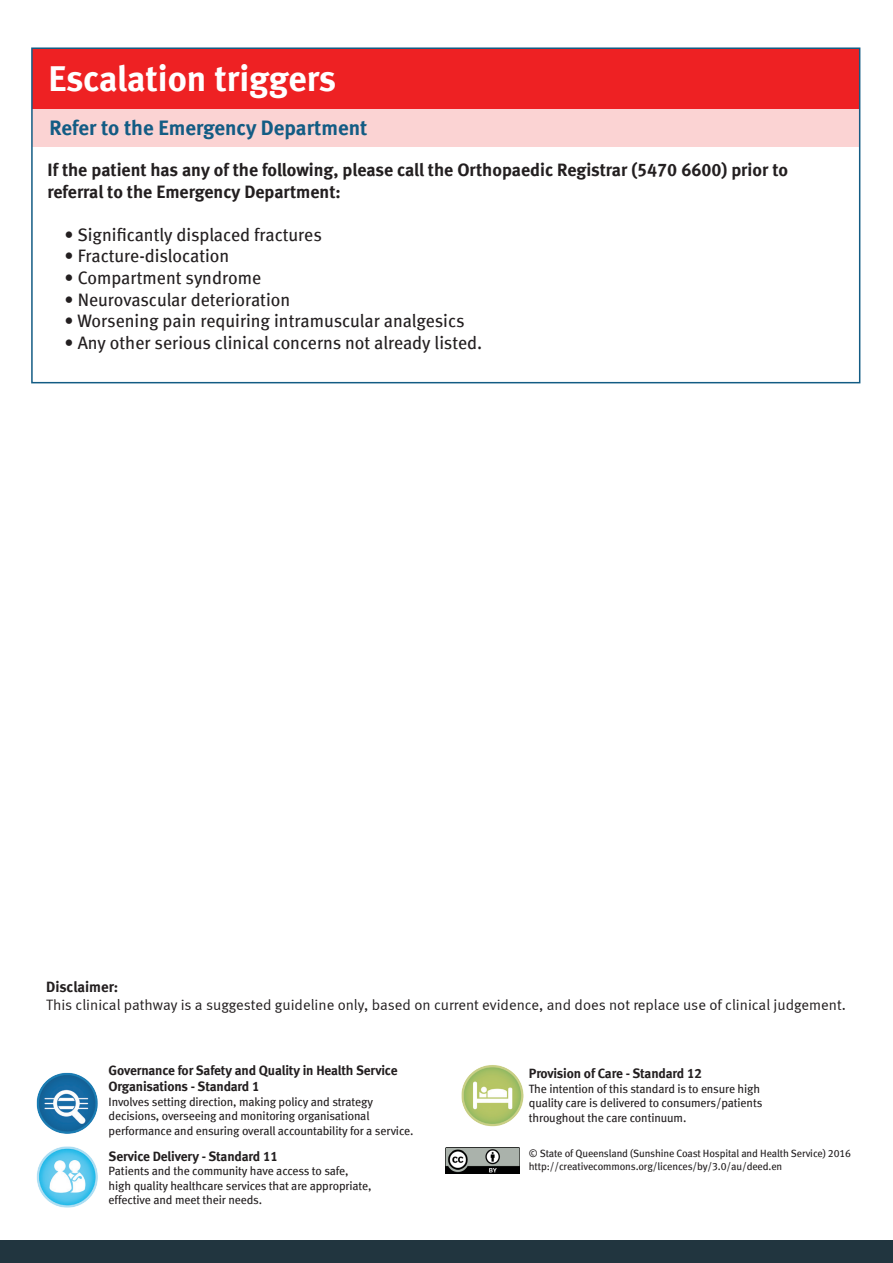
<style>
.page{position:relative;width:893px;height:1263px;background:#fff}
.page>*{position:absolute;margin:0;border:0;box-sizing:border-box;transform-origin:0 0}
.t1{font:36px "Meta Bold LF";letter-spacing:-.005em;color:#fff}
.t2{font:21px "Meta Bold LF";color:#135c84}
.t3{font:18px "Meta Book LF";color:#231f20}
.t4{font:18px/21.6px "Meta Bold LF";color:#231f20}
.t5{font:15px/18px "Meta Normal LF";color:#231f20}
.t6{font:13.5px/16.2px "Meta Bold LF";letter-spacing:-.01em;color:#231f20}
.t7{font:12px/14.4px "Meta Book LF";letter-spacing:-.01em;color:#231f20}
.t8{font:10.5px/12.6px "Meta Book LF";letter-spacing:-.01em;color:#231f20}
.s1{font-family:"Meta Bold LF"}
</style>
<div class="page">
<div style="left:32px;top:48px;width:828px;height:60px;background:#ee2123"></div>
<div style="left:32px;top:108px;width:828px;height:39px;background:#fbd3d3"></div>
<div style="left:31px;top:47px;width:829px;height:336px;border:2px solid #135c84"></div>
<div style="left:1px;top:1240px;width:892px;height:23px;background:#21353f"></div>
<img style="left:36px;top:1146px;width:62px;height:62px">
<img style="left:461px;top:1065px;width:63px;height:62px">
<img style="left:446px;top:1147px;width:73px;height:26px">
<img style="left:36px;top:1072px;width:62px;height:62px">
<p class="t1" style="left:49px;top:58px;width:289px">Escalation triggers</p>
<p class="t2" style="left:50px;top:115px;width:319px">Refer to the Emergency Department</p>
<p class="t4" style="left:48px;top:159px;width:742px">If the patient has any of the following, please call the Orthopaedic Registrar (5470 6600) prior to referral to the Emergency Department:</p>
<p class="t3" style="left:65px;top:224px;width:259px">• Significantly displaced fractures</p>
<p class="t3" style="left:65px;top:245px;width:166px">• Fracture-dislocation</p>
<p class="t3" style="left:65px;top:267px;width:198px">• Compartment syndrome</p>
<p class="t3" style="left:65px;top:289px;width:227px">• Neurovascular deterioration</p>
<p class="t3" style="left:65px;top:310px;width:401px">• Worsening pain requiring intramuscular analgesics</p>
<p class="t3" style="left:65px;top:332px;width:419px">• Any other serious clinical concerns not already listed.</p>
<p class="t5" style="left:46px;top:978px;width:801px"><span class="s1">Disclaimer:<br></span>This clinical pathway is a suggested guideline only, based on current evidence, and does not replace use of clinical judgement.</p>
<p class="t6" style="left:109px;top:1062px;width:290px">Governance for Safety and Quality in Health Service<br>Organisations - Standard 1</p>
<p class="t7" style="left:109px;top:1094px;width:306px">Involves setting direction, making policy and strategy decisions, overseeing and monitoring organisational performance and ensuring overall accountability for a service.</p>
<p class="t6" style="left:109px;top:1148px;width:171px">Service Delivery - Standard 11</p>
<p class="t7" style="left:109px;top:1164px;width:264px">Patients and the community have access to safe, high quality healthcare services that are appropriate, effective and meet their needs.</p>
<p class="t6" style="left:529px;top:1065px;width:175px">Provision of Care - Standard 12</p>
<p class="t7" style="left:529px;top:1081px;width:235px">The intention of this standard is to ensure high quality care is delivered to consumers/patients throughout the care continuum.</p>
<p class="t8" style="left:529px;top:1147px;width:324px">© State of Queensland (Sunshine Coast Hospital and Health Service) 2016 http://creativecommons.org/licences/by/3.0/au/deed.en</p>
</div>
